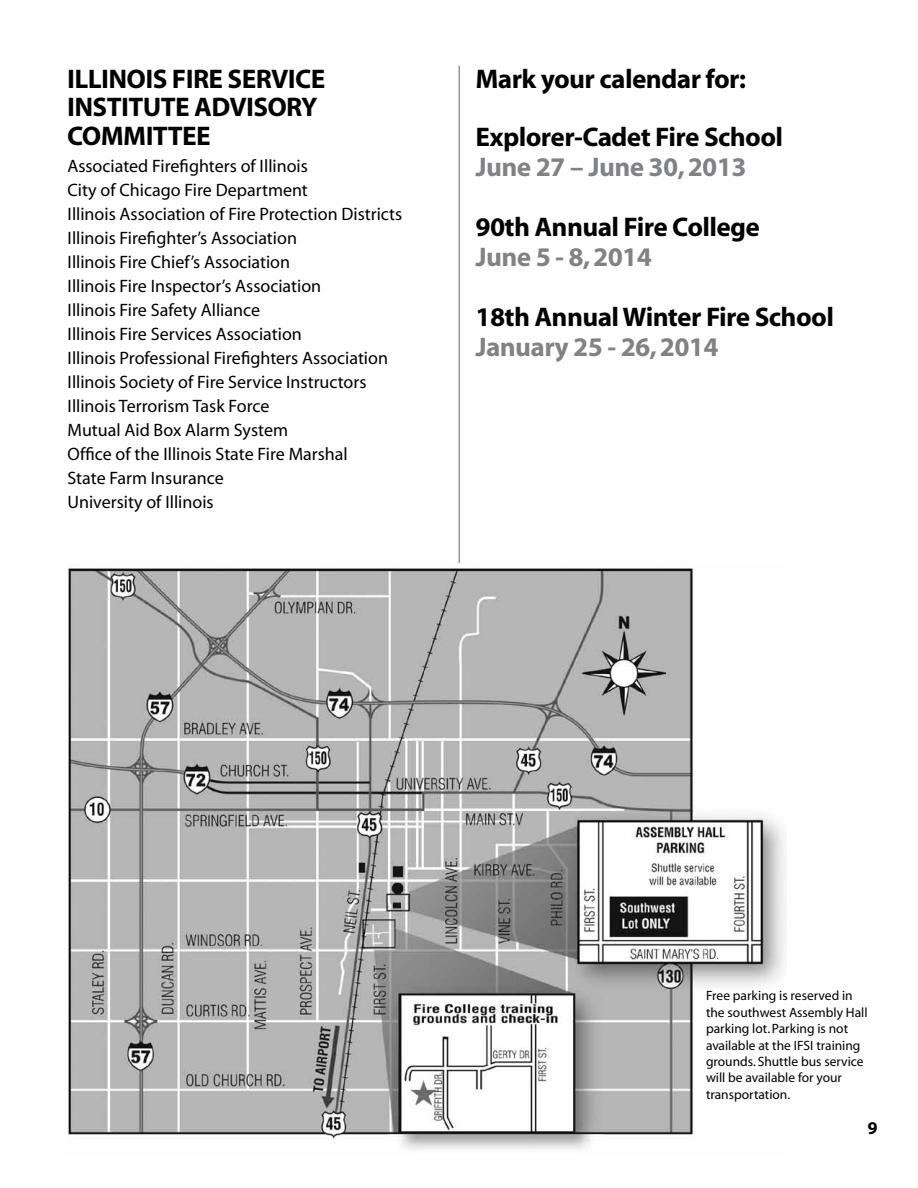
<style>
.page{position:relative;width:918px;height:1188px;background:#fff}
.page>*{position:absolute;margin:0;border:0;box-sizing:border-box;transform-origin:0 0}
.t1{font:27px/28.5px "Myriad Headline";color:#000}
.t2{font:27px "Myriad Headline";color:#808285}
.t3{font:18px/24px "Myriad";color:#000}
.t4{font:18px "Myriad Headline";color:#000}
.t5{font:13.5px/16.5px "Myriad";color:#000}
</style>
<div class="page">
<hr style="left:459px;top:66px;width:1px;height:528px;background:#939598">
<img style="left:67px;top:563px;width:719px;height:587px">
<h1 class="t1" style="left:68px;top:65px;width:259px">ILLINOIS FIRE SERVICE<br>INSTITUTE ADVISORY<br>COMMITTEE</h1>
<p class="t3" style="left:68px;top:155px;width:336px">Associated Firefighters of Illinois<br>City of Chicago Fire Department<br>Illinois Association of Fire Protection Districts Illinois Firefighter’s Association<br>Illinois Fire Chief’s Association<br>Illinois Fire Inspector’s Association<br>Illinois Fire Safety Alliance<br>Illinois Fire Services Association<br>Illinois Professional Firefighters Association Illinois Society of Fire Service Instructors Illinois Terrorism Task Force<br>Mutual Aid Box Alarm System<br>Office of the Illinois State Fire Marshal<br>State Farm Insurance<br>University of Illinois</p>
<h1 class="t1" style="left:476px;top:50px;width:309px;line-height:58.5px">Mark your calendar for:<br>Explorer-Cadet Fire School</h1>
<h1 class="t2" style="left:476px;top:153px;width:272px">June 27 – June 30, 2013</h1>
<h1 class="t1" style="left:476px;top:214px;width:285px">90th Annual Fire College</h1>
<h1 class="t2" style="left:476px;top:243px;width:177px">June 5 - 8, 2014</h1>
<h1 class="t1" style="left:476px;top:304px;width:359px">18th Annual Winter Fire School</h1>
<h1 class="t2" style="left:476px;top:333px;width:244px">January 25 - 26, 2014</h1>
<p class="t5" style="left:706px;top:988px;width:163px">Free parking is reserved in the southwest Assembly Hall parking lot. Parking is not available at the IFSI training grounds. Shuttle bus service will be available for your transportation.</p>
<p class="t4" style="left:868px;top:1119px;width:11px">9</p>
</div>
